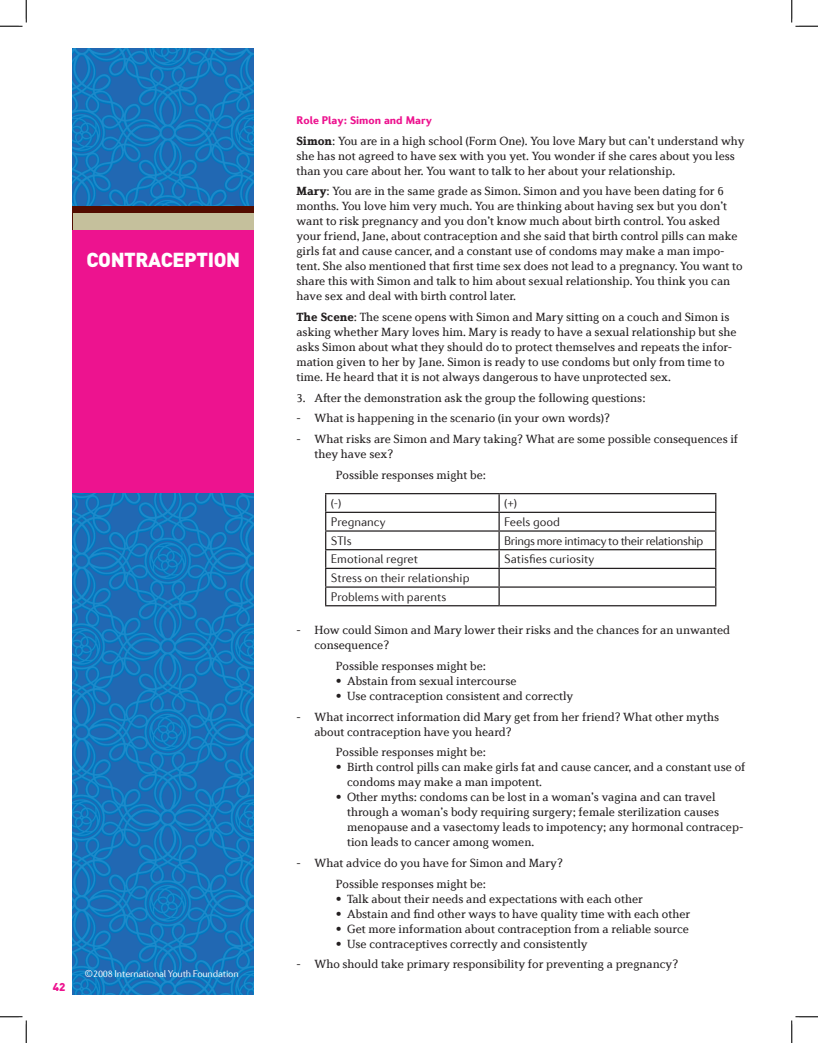
<style>
.page{position:relative;width:818px;height:1043px;background:#fff}
.page>*{position:absolute;margin:0;border:0;box-sizing:border-box;transform-origin:0 0}
.t1{font:900 20px "DINOT";letter-spacing:-.02em;color:#fff}
.t2{font:12.5px/15px "Diverda Serif Com";color:#231f20}
.t3{font:300 12.5px/18.6px "Diverda Sans Com";color:#231f20}
.t4{font:300 12.5px "Diverda Sans Com";letter-spacing:-.03em;color:#231f20}
.t5{font:900 11.25px "Diverda Sans Com";color:#ed138f}
.t6{font:900 11.25px "DINOT";color:#ed138f}
.t7{font:300 10px "Diverda Sans Com";letter-spacing:-.02em;color:#fff}
.s1{font-family:"DINOT";font-weight:400}
.s2{font-weight:900}
</style>
<div class="page">
<img style="left:72px;top:49px;width:181px;height:945px">
<div style="left:72px;top:206px;width:181px;height:62px;background:#530c00"></div>
<div style="left:73px;top:214px;width:180px;height:43px;background:#c5c09c"></div>
<div style="left:72px;top:230px;width:181px;height:263px;background:#ed138f"></div>
<hr style="left:325px;top:493px;width:174px;height:1px;background:#231f20">
<hr style="left:499px;top:493px;width:217px;height:1px;background:#231f20">
<hr style="left:325px;top:511px;width:174px;height:2px;background:#231f20">
<hr style="left:499px;top:511px;width:217px;height:2px;background:#231f20">
<hr style="left:325px;top:530px;width:174px;height:1px;background:#231f20">
<hr style="left:499px;top:530px;width:217px;height:1px;background:#231f20">
<hr style="left:325px;top:549px;width:174px;height:1px;background:#231f20">
<hr style="left:499px;top:549px;width:217px;height:1px;background:#231f20">
<hr style="left:325px;top:567px;width:174px;height:2px;background:#231f20">
<hr style="left:499px;top:567px;width:217px;height:2px;background:#231f20">
<hr style="left:325px;top:586px;width:174px;height:1px;background:#231f20">
<svg style="left:325px;top:494px;width:1px;height:111px"></svg>
<hr style="left:499px;top:586px;width:217px;height:1px;background:#231f20">
<svg style="left:498px;top:494px;width:1px;height:111px"></svg>
<svg style="left:715px;top:494px;width:1px;height:111px"></svg>
<hr style="left:325px;top:605px;width:174px;height:1px;background:#231f20">
<hr style="left:499px;top:605px;width:217px;height:1px;background:#231f20">
<svg style="left:0;top:0;width:27px;height:27px"></svg>
<svg style="left:0;top:1016px;width:27px;height:26px"></svg>
<svg style="left:791px;top:0;width:27px;height:27px"></svg>
<svg style="left:791px;top:1016px;width:27px;height:26px"></svg>
<h1 class="t1" style="left:86px;top:246px;width:25px">CONT</h1>
<h1 class="t1" style="left:136px;top:246px;width:73px">RACEPTION</h1>
<p class="t6" style="left:53px;top:978px;width:14px">42</p>
<p class="t7" style="left:84px;top:967px;width:156px"><span class="s1">©</span>2008 International Youth Foundation</p>
<p class="t5" style="left:296px;top:113px;width:137px">Role Play: Simon and Mary</p>
<p class="t2" style="left:296px;top:133px;width:449px"><span class="s2">Simon</span>: You are in a high school (Form One). You love Mary but can’t understand why she has not agreed to have sex with you yet. You wonder if she cares about you less than you care about her. You want to talk to her about your relationship.</p>
<p class="t2" style="left:296px;top:184px;width:448px"><span class="s2">Mary</span>: You are in the same grade as Simon. Simon and you have been dating for 6 months. You love him very much. You are thinking about having sex but you don’t want to risk pregnancy and you don’t know much about birth control. You asked your friend, Jane, about contraception and she said that birth control pills can make girls fat and cause cancer, and a constant use of condoms may make a man impo&shy;tent. She also mentioned that first time sex does not lead to a pregnancy. You want to share this with Simon and talk to him about sexual relationship. You think you can have sex and deal with birth control later.</p>
<p class="t2" style="left:296px;top:309px;width:441px"><span class="s2">The Scene</span>: The scene opens with Simon and Mary sitting on a couch and Simon is asking whether Mary loves him. Mary is ready to have a sexual relationship but she asks Simon about what they should do to protect themselves and repeats the infor&shy;mation given to her by Jane. Simon is ready to use condoms but only from time to time. He heard that it is not always dangerous to have unprotected sex.</p>
<p class="t2" style="left:296px;top:390px;width:350px">3. After the demonstration ask the group the following questions:</p>
<p class="t2" style="left:296px;top:411px;width:315px">- What is happening in the scenario (in your own words)?</p>
<p class="t2" style="left:314px;top:431px;width:425px;text-indent:-18px">- What risks are Simon and Mary taking? What are some possible consequences if they have sex?</p>
<p class="t2" style="left:336px;top:467px;width:152px">Possible responses might be:</p>
<p class="t3" style="left:331px;top:494px;width:12px">(-)</p>
<p class="t3" style="left:504px;top:494px;width:14px">(+)</p>
<p class="t3" style="left:331px;top:512px;width:56px">Pregnancy</p>
<p class="t3" style="left:504px;top:512px;width:57px">Feels good</p>
<p class="t3" style="left:331px;top:531px;width:22px">STIs</p>
<p class="t4" style="left:504px;top:533px;width:201px">Brings more intimacy to their relationship</p>
<p class="t3" style="left:331px;top:550px;width:89px">Emotional regret</p>
<p class="t3" style="left:504px;top:550px;width:92px">Satisfies curiosity</p>
<p class="t3" style="left:331px;top:568px;width:140px">Stress on their relationship<br>Problems with parents</p>
<p class="t2" style="left:314px;top:622px;width:417px;text-indent:-18px">- How could Simon and Mary lower their risks and the chances for an unwanted consequence?</p>
<p class="t2" style="left:336px;top:658px;width:152px">Possible responses might be:</p>
<p class="t2" style="left:336px;top:673px;width:182px">• Abstain from sexual intercourse</p>
<p class="t2" style="left:336px;top:688px;width:239px">• Use contraception consistent and correctly</p>
<p class="t2" style="left:314px;top:709px;width:406px;text-indent:-18px">- What incorrect information did Mary get from her friend? What other myths about contraception have you heard?</p>
<p class="t2" style="left:336px;top:744px;width:152px">Possible responses might be:</p>
<p class="t2" style="left:347px;top:759px;width:400px;text-indent:-11px">• Birth control pills can make girls fat and cause cancer, and a constant use of condoms may make a man impotent.</p>
<p class="t2" style="left:347px;top:789px;width:398px;text-indent:-11px">• Other myths: condoms can be lost in a woman’s vagina and can travel through a woman’s body requiring surgery; female sterilization causes menopause and a vasectomy leads to impotency; any hormonal contracep&shy;tion leads to cancer among women.</p>
<p class="t2" style="left:336px;top:852px;width:228px;line-height:20.6px;text-indent:-39px">- What advice do you have for Simon and Mary?<br>Possible responses might be:</p>
<p class="t2" style="left:336px;top:891px;width:308px">• Talk about their needs and expectations with each other</p>
<p class="t2" style="left:336px;top:906px;width:356px">• Abstain and find other ways to have quality time with each other</p>
<p class="t2" style="left:336px;top:921px;width:354px">• Get more information about contraception from a reliable source</p>
<p class="t2" style="left:336px;top:936px;width:253px">• Use contraceptives correctly and consistently</p>
<p class="t2" style="left:296px;top:956px;width:383px">- Who should take primary responsibility for preventing a pregnancy?</p>
</div>
